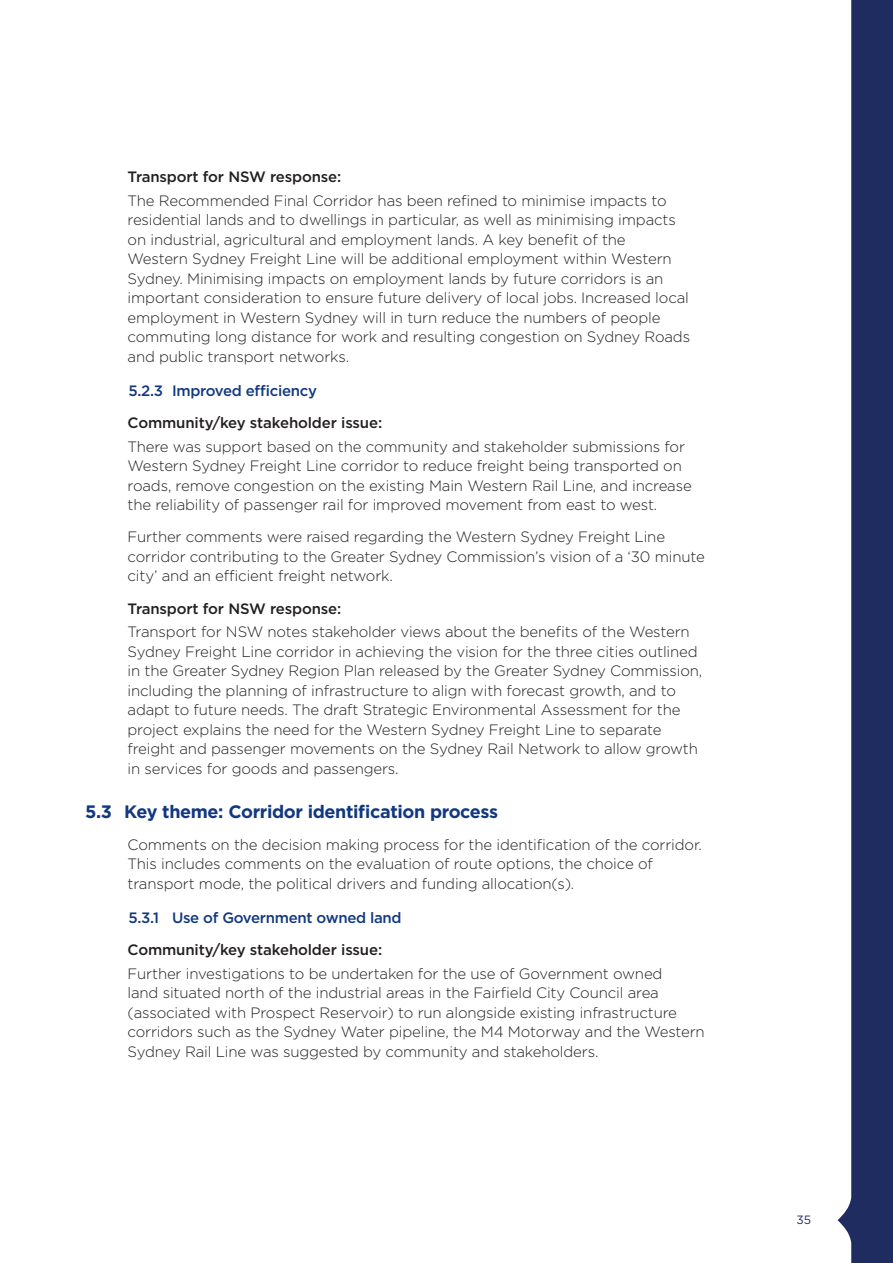
<style>
.page{position:relative;width:893px;height:1263px;background:#fff}
.page>*{position:absolute;margin:0;border:0;box-sizing:border-box;transform-origin:0 0}
.TfNSW_Heading_2{font:700 18px "Gotham";letter-spacing:-.02em;color:#113880}
.TfNSW_List_-_Body_Te{font:300 15px/19.5px "Gotham";letter-spacing:-.01em;color:#231f20}
.TfNSW_Heading_4{font:500 15px "Gotham";letter-spacing:-.01em;color:#231f20}
.TfNSW_Heading_3{font:500 15px "Gotham";letter-spacing:-.02em;color:#113880}
.t1{font:12px "Gotham";color:#1e2c60}
</style>
<div class="page">
<svg style="left:838px;top:0;width:55px;height:1263px;fill:#1e2c60"></svg>
<h4 class="TfNSW_Heading_4" style="left:128px;top:167px;width:215px">Transport for NSW response:</h4>
<p class="TfNSW_List_-_Body_Te" style="left:128px;top:190px;width:564px">The Recommended Final Corridor has been refined to minimise impacts to residential lands and to dwellings in particular, as well as minimising impacts on industrial, agricultural and employment lands. A key benefit of the<br>Western Sydney Freight Line will be additional employment within Western Sydney. Minimising impacts on employment lands by future corridors is an important consideration to ensure future delivery of local jobs. Increased local employment in Western Sydney will in turn reduce the numbers of people commuting long distance for work and resulting congestion on Sydney Roads and public transport networks.</p>
<h3 class="TfNSW_Heading_3" style="left:129px;top:380px;width:190px">5.2.3 Improved efficiency</h3>
<h4 class="TfNSW_Heading_4" style="left:128px;top:413px;width:256px">Community/key stakeholder issue:</h4>
<p class="TfNSW_List_-_Body_Te" style="left:128px;top:436px;width:566px">There was support based on the community and stakeholder submissions for Western Sydney Freight Line corridor to reduce freight being transported on roads, remove congestion on the existing Main Western Rail Line, and increase the reliability of passenger rail for improved movement from east to west.</p>
<p class="TfNSW_List_-_Body_Te" style="left:128px;top:527px;width:579px">Further comments were raised regarding the Western Sydney Freight Line corridor contributing to the Greater Sydney Commission’s vision of a ‘30 minute city’ and an efficient freight network.</p>
<h4 class="TfNSW_Heading_4" style="left:128px;top:598px;width:215px">Transport for NSW response:</h4>
<p class="TfNSW_List_-_Body_Te" style="left:128px;top:622px;width:576px">Transport for NSW notes stakeholder views about the benefits of the Western Sydney Freight Line corridor in achieving the vision for the three cities outlined in the Greater Sydney Region Plan released by the Greater Sydney Commission, including the planning of infrastructure to align with forecast growth, and to adapt to future needs. The draft Strategic Environmental Assessment for the project explains the need for the Western Sydney Freight Line to separate freight and passenger movements on the Sydney Rail Network to allow growth in services for goods and passengers.</p>
<h2 class="TfNSW_Heading_2" style="left:85px;top:799px;width:415px">5.3 Key theme: Corridor identification process</h2>
<p class="TfNSW_List_-_Body_Te" style="left:128px;top:834px;width:576px">Comments on the decision making process for the identification of the corridor.<br>This includes comments on the evaluation of route options, the choice of transport mode, the political drivers and funding allocation(s).</p>
<h3 class="TfNSW_Heading_3" style="left:129px;top:908px;width:275px">5.3.1 Use of Government owned land</h3>
<h4 class="TfNSW_Heading_4" style="left:128px;top:940px;width:256px">Community/key stakeholder issue:</h4>
<p class="TfNSW_List_-_Body_Te" style="left:128px;top:963px;width:579px">Further investigations to be undertaken for the use of Government owned<br>land situated north of the industrial areas in the Fairfield City Council area (associated with Prospect Reservoir) to run alongside existing infrastructure corridors such as the Sydney Water pipeline, the M4 Motorway and the Western Sydney Rail Line was suggested by community and stakeholders.</p>
<p class="t1" style="left:796px;top:1212px;width:16px">35</p>
</div>
